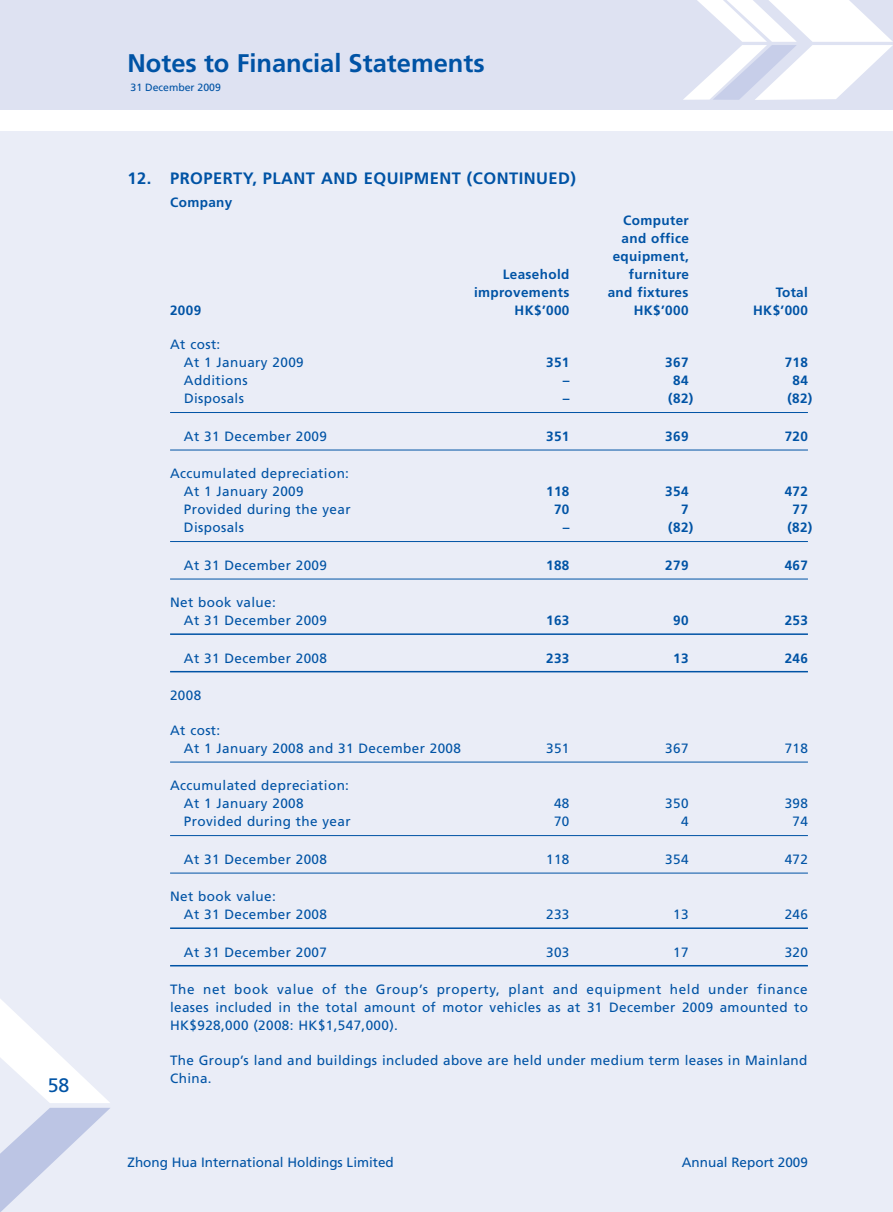
<style>
.page{position:relative;width:893px;height:1212px;background:#fff}
.page>*{position:absolute;margin:0;border:0;box-sizing:border-box;transform-origin:0 0}
.t1{font:700 25.5px "Frutiger LT Std";color:#0053a5}
.t2{font:19.5px "Frutiger LT Std";color:#0053a5}
.t3{font:700 16.5px "Frutiger LT Std";letter-spacing:.03em;color:#0053a5}
.t4{font:13.5px/18px "Frutiger LT Std";letter-spacing:.03em;color:#0053a5}
.t5{font:700 13.5px/18px "Frutiger LT Std";letter-spacing:.03em;color:#0053a5;text-align:right}
.t6{font:13.5px "Frutiger LT Std";color:#0053a5}
.t7{font:10.5px "Frutiger LT Std";color:#0053a5}
</style>
<div class="page">
<div style="left:0;top:0;width:893px;height:110px;background:#dee2f2"></div>
<div style="left:0;top:132px;width:893px;height:1080px;background:#eaedf7"></div>
<svg style="left:0;top:999px;width:110px;height:213px"></svg>
<svg style="left:683px;top:0;width:210px;height:100px"></svg>
<hr style="left:170px;top:412px;width:638px;height:1px;background:#0053a5">
<hr style="left:170px;top:450px;width:638px;height:1px;background:#0053a5">
<hr style="left:170px;top:541px;width:638px;height:1px;background:#0053a5">
<hr style="left:170px;top:579px;width:638px;height:1px;background:#0053a5">
<hr style="left:170px;top:633px;width:638px;height:2px;background:#0053a5">
<hr style="left:170px;top:671px;width:638px;height:1px;background:#0053a5">
<hr style="left:170px;top:762px;width:638px;height:1px;background:#0053a5">
<hr style="left:170px;top:835px;width:638px;height:1px;background:#0053a5">
<hr style="left:170px;top:873px;width:638px;height:1px;background:#0053a5">
<hr style="left:170px;top:927px;width:638px;height:2px;background:#0053a5">
<hr style="left:170px;top:965px;width:638px;height:1px;background:#0053a5">
<h2 class="t2" style="left:48px;top:1073px;width:23px">58</h2>
<h1 class="t1" style="left:128px;top:48px;width:359px">Notes to Financial Statements</h1>
<p class="t7" style="left:131px;top:81px;width:92px">31 December 2009</p>
<p class="t3" style="left:128px;top:168px;width:37px">12. PROPERTY</p>
<p class="t3" style="left:252px;top:168px;width:22px">, PLA</p>
<p class="t3" style="left:294px;top:168px;width:123px">NT AND EQUIPME</p>
<p class="t3" style="left:439px;top:168px;width:138px">NT (contin ued)</p>
<p class="t5" style="left:170px;top:193px;width:64px">Company</p>
<p class="t5" style="left:613px;top:211px;width:78px">Computer and office equipment,</p>
<p class="t5" style="left:503px;top:265px;width:68px">Leasehold</p>
<p class="t5" style="left:629px;top:265px;width:62px">furniture</p>
<p class="t5" style="left:474px;top:283px;width:97px">improvements</p>
<p class="t5" style="left:608px;top:283px;width:82px">and fixtures</p>
<p class="t5" style="left:776px;top:283px;width:34px">Total</p>
<p class="t5" style="left:170px;top:301px;width:33px">2009</p>
<p class="t5" style="left:515px;top:301px;width:56px">HK$’000</p>
<p class="t5" style="left:634px;top:301px;width:56px">HK$’000</p>
<p class="t5" style="left:753px;top:301px;width:56px">HK$’000</p>
<p class="t4" style="left:184px;top:335px;width:121px;text-indent:-14px">At cost:<br>At 1 January 2009</p>
<p class="t5" style="left:546px;top:353px;width:25px">351</p>
<p class="t5" style="left:665px;top:353px;width:25px">367</p>
<p class="t5" style="left:785px;top:353px;width:25px">718</p>
<p class="t4" style="left:184px;top:371px;width:65px">Additions</p>
<p class="t5" style="left:563px;top:371px;width:8px">–</p>
<p class="t5" style="left:673px;top:371px;width:17px">84</p>
<p class="t5" style="left:793px;top:371px;width:17px">84</p>
<p class="t4" style="left:184px;top:389px;width:62px">Disposals</p>
<p class="t5" style="left:563px;top:389px;width:8px">–</p>
<p class="t5" style="left:668px;top:389px;width:27px">(82)</p>
<p class="t5" style="left:787px;top:389px;width:27px">(82)</p>
<p class="t4" style="left:184px;top:427px;width:144px">At 31 December 2009</p>
<p class="t5" style="left:546px;top:427px;width:25px">351</p>
<p class="t5" style="left:665px;top:427px;width:25px">369</p>
<p class="t5" style="left:785px;top:427px;width:25px">720</p>
<p class="t4" style="left:184px;top:464px;width:167px;text-indent:-14px">Accumulated depreciation:<br>At 1 January 2009</p>
<p class="t5" style="left:546px;top:482px;width:25px">118</p>
<p class="t5" style="left:665px;top:482px;width:25px">354</p>
<p class="t5" style="left:785px;top:482px;width:25px">472</p>
<p class="t4" style="left:184px;top:500px;width:168px">Provided during the year</p>
<p class="t5" style="left:554px;top:500px;width:17px">70</p>
<p class="t5" style="left:681px;top:500px;width:9px">7</p>
<p class="t5" style="left:792px;top:500px;width:17px">77</p>
<p class="t4" style="left:184px;top:518px;width:62px">Disposals</p>
<p class="t5" style="left:563px;top:518px;width:8px">–</p>
<p class="t5" style="left:668px;top:518px;width:27px">(82)</p>
<p class="t5" style="left:787px;top:518px;width:27px">(82)</p>
<p class="t4" style="left:184px;top:556px;width:144px">At 31 December 2009</p>
<p class="t5" style="left:546px;top:556px;width:25px">188</p>
<p class="t5" style="left:665px;top:556px;width:25px">279</p>
<p class="t5" style="left:785px;top:556px;width:25px">467</p>
<p class="t4" style="left:184px;top:593px;width:144px;text-indent:-14px">Net book value:<br>At 31 December 2009</p>
<p class="t5" style="left:546px;top:611px;width:25px">163</p>
<p class="t5" style="left:673px;top:611px;width:17px">90</p>
<p class="t5" style="left:785px;top:611px;width:25px">253</p>
<p class="t4" style="left:184px;top:649px;width:144px">At 31 December 2008</p>
<p class="t5" style="left:546px;top:649px;width:25px">233</p>
<p class="t5" style="left:673px;top:649px;width:17px">13</p>
<p class="t5" style="left:785px;top:649px;width:25px">246</p>
<p class="t4" style="left:170px;top:686px;width:33px">2008</p>
<p class="t4" style="left:184px;top:721px;width:278px;text-indent:-14px">At cost:<br>At 1 January 2008 and 31 December 2008</p>
<p class="t4" style="left:546px;top:739px;width:25px">351</p>
<p class="t4" style="left:665px;top:739px;width:25px">367</p>
<p class="t4" style="left:785px;top:739px;width:25px">718</p>
<p class="t4" style="left:184px;top:776px;width:167px;text-indent:-14px">Accumulated depreciation:<br>At 1 January 2008</p>
<p class="t4" style="left:554px;top:794px;width:17px">48</p>
<p class="t4" style="left:665px;top:794px;width:25px">350</p>
<p class="t4" style="left:785px;top:794px;width:25px">398</p>
<p class="t4" style="left:184px;top:812px;width:168px">Provided during the year</p>
<p class="t4" style="left:554px;top:812px;width:17px">70</p>
<p class="t4" style="left:681px;top:812px;width:9px">4</p>
<p class="t4" style="left:792px;top:812px;width:17px">74</p>
<p class="t4" style="left:184px;top:850px;width:144px">At 31 December 2008</p>
<p class="t4" style="left:546px;top:850px;width:25px">118</p>
<p class="t4" style="left:665px;top:850px;width:25px">354</p>
<p class="t4" style="left:785px;top:850px;width:25px">472</p>
<p class="t4" style="left:184px;top:887px;width:144px;text-indent:-14px">Net book value:<br>At 31 December 2008</p>
<p class="t4" style="left:546px;top:905px;width:25px">233</p>
<p class="t4" style="left:673px;top:905px;width:17px">13</p>
<p class="t4" style="left:785px;top:905px;width:25px">246</p>
<p class="t4" style="left:184px;top:943px;width:144px">At 31 December 2007</p>
<p class="t4" style="left:546px;top:943px;width:25px">303</p>
<p class="t4" style="left:673px;top:943px;width:17px">17</p>
<p class="t4" style="left:785px;top:943px;width:25px">320</p>
<p class="t4" style="left:170px;top:980px;width:639px;text-align:justify">The net book value of the Group’s property, plant and equipment held under finance leases included in the total amount of motor vehicles as at 31 December 2009 amounted to HK$928,000 (2008: HK$1,547,000).</p>
<p class="t4" style="left:170px;top:1051px;width:639px">The Group’s land and buildings included above are held under medium term leases in Mainland<br>China.</p>
<p class="t6" style="left:128px;top:1154px;width:268px">Zhong Hua International Holdings Limited</p>
<p class="t6" style="left:682px;top:1154px;width:128px">Annual Report 2009</p>
</div>
